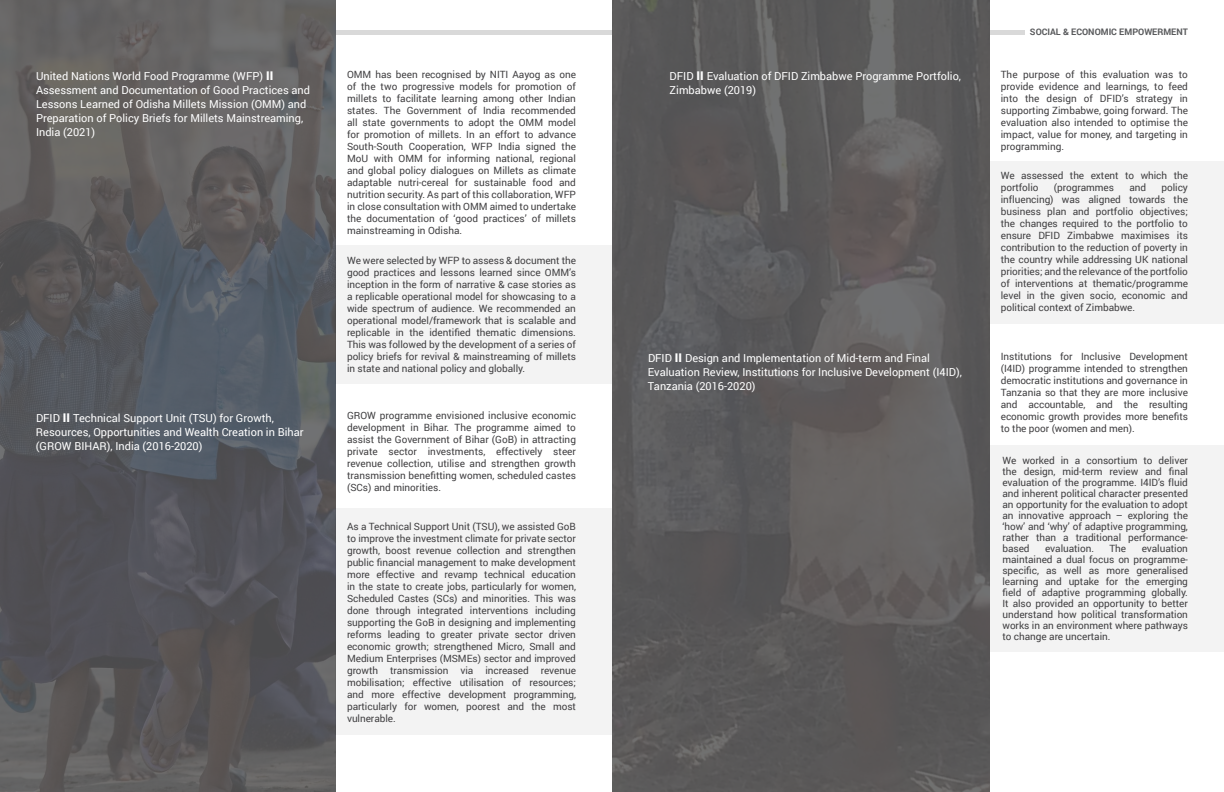
<style>
.page{position:relative;width:1224px;height:792px;background:#fff}
.page>*{position:absolute;margin:0;border:0;box-sizing:border-box;transform-origin:0 0}
.t1{font:11px/14px "Roboto";color:#fff}
.t2{font:10px/12px "Roboto";letter-spacing:-.005em;color:#414042;text-align:justify}
.t3{font:700 9px "Roboto";color:#58595b}
.s1{font-weight:900;font-size:12px}
</style>
<div class="page">
<div style="left:198px;top:30px;width:827px;height:5px;background:#d9d9d9"></div>
<img style="left:0;top:0;width:336px;height:792px">
<div style="left:336px;top:246px;width:276px;height:138px;background:#f3f3f3"></div>
<div style="left:336px;top:508px;width:276px;height:226px;background:#f3f3f3"></div>
<div style="left:990px;top:445px;width:234px;height:207px;background:#f3f3f3"></div>
<img style="left:612px;top:0;width:378px;height:792px">
<div style="left:990px;top:161px;width:234px;height:162px;background:#f3f3f3"></div>
<p class="t1" style="left:36px;top:69px;width:276px">United Nations World Food Programme (WFP) <span class="s1">II </span>Assessment and Documentation of Good Practices and Lessons Learned of Odisha Millets Mission (OMM) and Preparation of Policy Briefs for Millets Mainstreaming, India (2021)</p>
<p class="t1" style="left:36px;top:410px;width:269px">DFID <span class="s1">II</span> Technical Support Unit (TSU) for Growth,<br>Resources, Opportunities and Wealth Creation in Bihar (GROW BIHAR), India (2016-2020)</p>
<p class="t2" style="left:347px;top:68px;width:230px">OMM has been recognised by NITI Aayog as one of the two progressive models for promotion of millets to facilitate learning among other Indian states. The Government of India recommended all state governments to adopt the OMM model for promotion of millets. In an effort to advance South-South Cooperation, WFP India signed the MoU with OMM for informing national, regional and global policy dialogues on Millets as climate adaptable nutri-cereal for sustainable food and nutrition security. As part of this collaboration, WFP in close consultation with OMM aimed to undertake the documentation of ‘good practices’ of millets mainstreaming in Odisha.</p>
<p class="t2" style="left:347px;top:254px;width:231px">We were selected by WFP to assess &amp; document the good practices and lessons learned since OMM’s inception in the form of narrative &amp; case stories as a replicable operational model for showcasing to a wide spectrum of audience. We recommended an operational model/framework that is scalable and replicable in the identified thematic dimensions.<br>This was followed by the development of a series of policy briefs for revival &amp; mainstreaming of millets in state and national policy and globally.</p>
<p class="t2" style="left:347px;top:410px;width:230px">GROW programme envisioned inclusive economic development in Bihar. The programme aimed to assist the Government of Bihar (GoB) in attracting private sector investments, effectively steer revenue collection, utilise and strengthen growth transmission benefitting women, scheduled castes (SCs) and minorities.</p>
<p class="t2" style="left:347px;top:520px;width:230px">As a Technical Support Unit (TSU), we assisted GoB to improve the investment climate for private sector growth, boost revenue collection and strengthen public financial management to make development more effective and revamp technical education in the state to create jobs, particularly for women, Scheduled Castes (SCs) and minorities. This was done through integrated interventions including supporting the GoB in designing and implementing reforms leading to greater private sector driven economic growth; strengthened Micro, Small and Medium Enterprises (MSMEs) sector and improved growth transmission via increased revenue mobilisation; effective utilisation of resources; and more effective development programming, particularly for women, poorest and the most vulnerable.</p>
<p class="t3" style="left:1030px;top:26px;width:159px">SOCIAL &amp; ECONOMIC EMPOWERMENT</p>
<p class="t1" style="left:670px;top:69px;width:293px">DFID <span class="s1">II</span> Evaluation of DFID Zimbabwe Programme Portfolio,<br>Zimbabwe (2019)</p>
<p class="t2" style="left:1001px;top:68px;width:189px">The purpose of this evaluation was to provide evidence and learnings, to feed into the design of DFID’s strategy in supporting Zimbabwe, going forward. The evaluation also intended to optimise the impact, value for money, and targeting in programming.</p>
<p class="t2" style="left:1001px;top:169px;width:189px">We assessed the extent to which the portfolio</p>
<p class="t2" style="left:1054px;top:181px;width:62px">(programmes</p>
<p class="t2" style="left:1129px;top:181px;width:18px">and</p>
<p class="t2" style="left:1001px;top:181px;width:189px;text-indent:161px">policy influencing) was aligned towards the business plan and portfolio objectives; the changes required to the portfolio to ensure DFID Zimbabwe maximises its contribution to the reduction of poverty in the country while addressing UK national priorities; and the relevance of the portfolio of interventions at thematic/programme level in the given socio, economic and political context of Zimbabwe.</p>
<p class="t1" style="left:648px;top:351px;width:315px">DFID <span class="s1">II</span> Design and Implementation of Mid-term and Final<br>Evaluation Review, Institutions for Inclusive Development (I4ID),<br>Tanzania (2016-2020)</p>
<p class="t2" style="left:1001px;top:350px;width:189px">Institutions for Inclusive Development (I4ID) programme intended to strengthen democratic institutions and governance in Tanzania so that they are more inclusive and accountable, and the resulting economic growth provides more benefits to the poor (women and men).</p>
<p class="t2" style="left:1002px;top:455px;width:187px;line-height:11px">We worked in a consortium to deliver the design, mid-term review and final evaluation of the programme. I4ID’s fluid and inherent political character presented an opportunity for the evaluation to adopt an innovative approach – exploring the ‘how’ and ‘why’ of adaptive programming, rather than a traditional performance&shy;based</p>
<p class="t2" style="left:1002px;top:543px;width:187px;line-height:11px;text-indent:139px">evaluation maintained a dual focus on programme&shy;specific, as well as more generalised learning and uptake for the emerging field of adaptive programming globally.<br>It also provided an opportunity to better understand how political transformation works in an environment where pathways to change are uncertain.</p>
<p class="t2" style="left:1045px;top:542px;width:50px">evaluation.</p>
<p class="t2" style="left:1110px;top:542px;width:18px">The</p>
</div>
